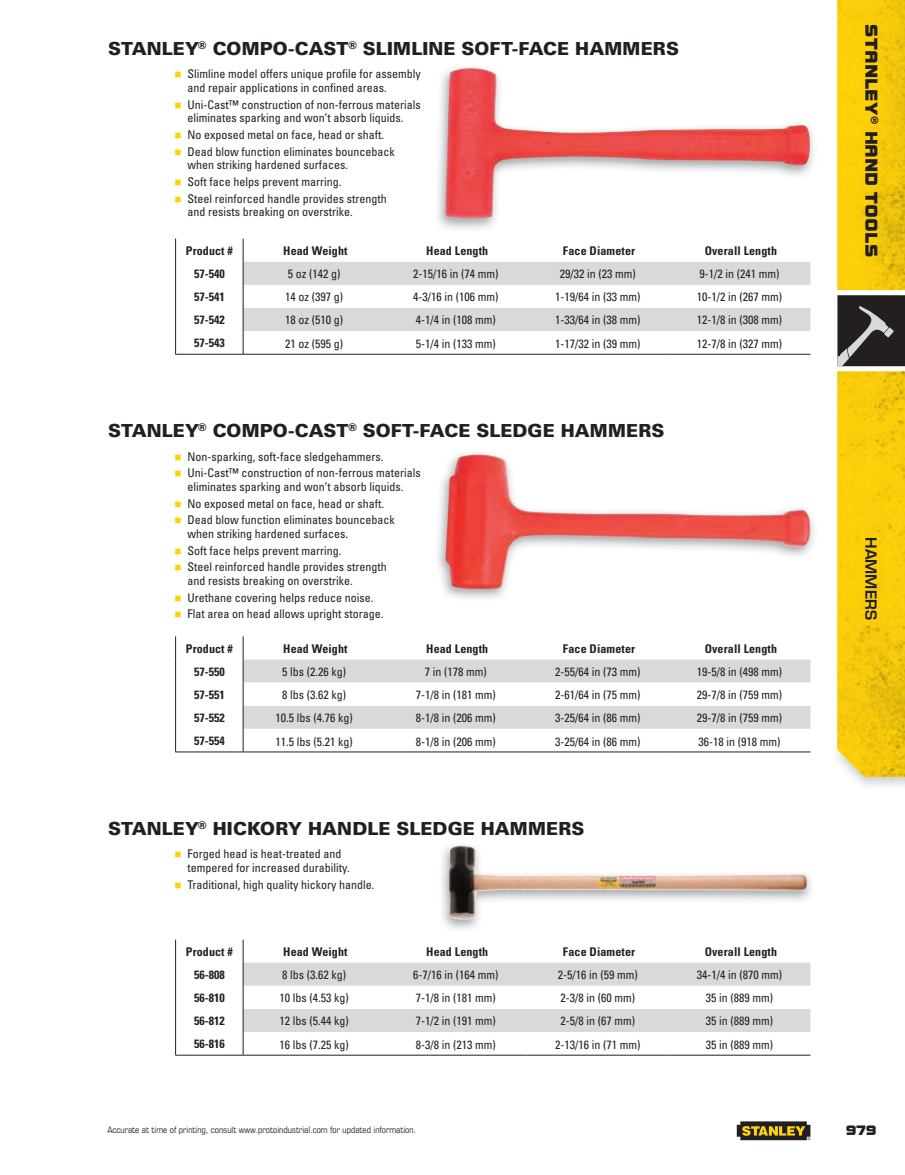
<style>
.page{position:relative;width:905px;height:1175px;background:#fff}
.page>*{position:absolute;margin:0;border:0;box-sizing:border-box;transform-origin:0 0}
.t1{font:900 18px "Univers";letter-spacing:.005em;color:#231f20}
.t2{font:18px "Bolt EF";color:#231f20}
.t3{font:600 15px "Eurostile LT Std";color:#231f20}
.t4{font:14.25px "Bolt EF";color:#231f20}
.t5{font:condensed 12px/13.5px "Univers";color:#231f20}
.t6{font:700 condensed 12px "Univers";letter-spacing:.01em;color:#231f20}
.t7{font:condensed 9px "Eurostile LT Std";color:#231f20}
.s1{color:#fed20e}
</style>
<div class="page">
<svg style="left:176px;top:285px;width:67px;height:69px"></svg>
<hr style="left:243px;top:354px;width:142px;height:1px;background:#231f20">
<hr style="left:385px;top:354px;width:141px;height:1px;background:#231f20">
<hr style="left:526px;top:354px;width:142px;height:1px;background:#231f20">
<hr style="left:668px;top:354px;width:142px;height:1px;background:#231f20">
<svg style="left:175px;top:239px;width:1px;height:115px"></svg>
<svg style="left:243px;top:239px;width:567px;height:115px"></svg>
<hr style="left:175px;top:354px;width:68px;height:1px;background:#231f20">
<hr style="left:243px;top:751px;width:142px;height:1px;background:#231f20">
<hr style="left:385px;top:751px;width:141px;height:1px;background:#231f20">
<hr style="left:526px;top:751px;width:142px;height:1px;background:#231f20">
<hr style="left:668px;top:751px;width:142px;height:1px;background:#231f20">
<svg style="left:175px;top:636px;width:1px;height:115px"></svg>
<svg style="left:243px;top:636px;width:567px;height:115px"></svg>
<hr style="left:175px;top:751px;width:68px;height:1px;background:#231f20">
<hr style="left:243px;top:1054px;width:142px;height:1px;background:#231f20">
<hr style="left:385px;top:1054px;width:141px;height:1px;background:#231f20">
<hr style="left:526px;top:1054px;width:142px;height:1px;background:#231f20">
<hr style="left:668px;top:1054px;width:142px;height:1px;background:#231f20">
<svg style="left:175px;top:939px;width:1px;height:115px"></svg>
<svg style="left:243px;top:939px;width:567px;height:115px"></svg>
<hr style="left:175px;top:1054px;width:68px;height:1px;background:#231f20">
<img style="left:437px;top:67px;width:377px;height:162px">
<img style="left:445px;top:68px;width:365px;height:151px">
<img style="left:438px;top:453px;width:376px;height:146px">
<img style="left:445px;top:454px;width:365px;height:137px">
<img style="left:441px;top:845px;width:370px;height:85px">
<img style="left:449px;top:846px;width:358px;height:74px">
<img style="left:854px;top:776px;width:50px;height:10px">
<img style="left:837px;top:0;width:67px;height:776px">
<svg style="left:837px;top:290px;width:67px;height:81px;background:#545152"></svg>
<svg style="left:736px;top:1121px;width:74px;height:19px"></svg>
<h1 class="t1" style="left:108px;top:37px;width:572px">STANLEY<sup>®</sup> COMPO-CAST<sup>®</sup> SLIMLINE SOFT-FACE HAMMERS</h1>
<p class="t5" style="left:187px;top:67px;width:235px;text-indent:-13px"><span class="s1">■</span> Slimline model offers unique profile for assembly and repair applications in confined areas.</p>
<p class="t5" style="left:174px;top:97px;width:248px;text-align:center"><span class="s1">■</span> Uni-Cast™ construction of non-ferrous materials eliminates sparking and won’t absorb liquids.</p>
<p class="t5" style="left:174px;top:128px;width:211px"><span class="s1">■</span> No exposed metal on face, head or shaft.</p>
<p class="t5" style="left:187px;top:144px;width:209px;text-indent:-13px"><span class="s1">■</span> Dead blow function eliminates bounceback when striking hardened surfaces.</p>
<p class="t5" style="left:174px;top:175px;width:168px"><span class="s1">■</span> Soft face helps prevent marring.</p>
<p class="t5" style="left:187px;top:191px;width:201px;text-indent:-13px"><span class="s1">■</span> Steel reinforced handle provides strength and resists breaking on overstrike.</p>
<p class="t6" style="left:186px;top:243px;width:48px">Product #</p>
<p class="t6" style="left:283px;top:243px;width:66px">Head Weight</p>
<p class="t6" style="left:426px;top:243px;width:63px">Head Length</p>
<p class="t6" style="left:563px;top:243px;width:74px">Face Diameter</p>
<p class="t6" style="left:704px;top:243px;width:74px">Overall Length</p>
<p class="t6" style="left:194px;top:266px;width:32px">57-540</p>
<p class="t5" style="left:288px;top:267px;width:54px">5 oz (142 g)</p>
<p class="t5" style="left:413px;top:267px;width:87px">2-15/16 in (74 mm)</p>
<p class="t5" style="left:559px;top:267px;width:77px">29/32 in (23 mm)</p>
<p class="t5" style="left:699px;top:267px;width:81px">9-1/2 in (241 mm)</p>
<p class="t6" style="left:194px;top:290px;width:32px">57-541</p>
<p class="t5" style="left:285px;top:290px;width:59px">14 oz (397 g)</p>
<p class="t5" style="left:413px;top:290px;width:87px">4-3/16 in (106 mm)</p>
<p class="t5" style="left:555px;top:290px;width:87px">1-19/64 in (33 mm)</p>
<p class="t5" style="left:696px;top:290px;width:87px">10-1/2 in (267 mm)</p>
<p class="t6" style="left:194px;top:313px;width:32px">57-542</p>
<p class="t5" style="left:285px;top:313px;width:59px">18 oz (510 g)</p>
<p class="t5" style="left:416px;top:313px;width:81px">4-1/4 in (108 mm)</p>
<p class="t5" style="left:555px;top:313px;width:87px">1-33/64 in (38 mm)</p>
<p class="t5" style="left:697px;top:313px;width:87px">12-1/8 in (308 mm)</p>
<p class="t6" style="left:194px;top:336px;width:32px">57-543</p>
<p class="t5" style="left:285px;top:337px;width:59px">21 oz (595 g)</p>
<p class="t5" style="left:416px;top:337px;width:81px">5-1/4 in (133 mm)</p>
<p class="t5" style="left:555px;top:337px;width:87px">1-17/32 in (39 mm)</p>
<p class="t5" style="left:697px;top:337px;width:87px">12-7/8 in (327 mm)</p>
<h1 class="t1" style="left:108px;top:419px;width:558px">STANLEY<sup>®</sup> COMPO-CAST<sup>®</sup> SOFT-FACE SLEDGE HAMMERS</h1>
<p class="t5" style="left:174px;top:449px;width:210px"><span class="s1">■</span> Non-sparking, soft-face sledgehammers.</p>
<p class="t5" style="left:174px;top:466px;width:248px;text-align:center"><span class="s1">■</span> Uni-Cast™ construction of non-ferrous materials eliminates sparking and won’t absorb liquids.</p>
<p class="t5" style="left:174px;top:496px;width:211px"><span class="s1">■</span> No exposed metal on face, head or shaft.</p>
<p class="t5" style="left:187px;top:513px;width:209px;text-indent:-13px"><span class="s1">■</span> Dead blow function eliminates bounceback when striking hardened surfaces.</p>
<p class="t5" style="left:174px;top:543px;width:168px"><span class="s1">■</span> Soft face helps prevent marring.</p>
<p class="t5" style="left:187px;top:560px;width:201px;text-indent:-13px"><span class="s1">■</span> Steel reinforced handle provides strength and resists breaking on overstrike.</p>
<p class="t5" style="left:174px;top:590px;width:200px"><span class="s1">■</span> Urethane covering helps reduce noise.</p>
<p class="t5" style="left:174px;top:607px;width:210px"><span class="s1">■</span> Flat area on head allows upright storage.</p>
<p class="t6" style="left:186px;top:641px;width:48px">Product #</p>
<p class="t6" style="left:283px;top:641px;width:66px">Head Weight</p>
<p class="t6" style="left:426px;top:641px;width:63px">Head Length</p>
<p class="t6" style="left:563px;top:641px;width:74px">Face Diameter</p>
<p class="t6" style="left:704px;top:641px;width:74px">Overall Length</p>
<p class="t6" style="left:194px;top:664px;width:32px">57-550</p>
<p class="t5" style="left:282px;top:664px;width:65px">5 lbs (2.26 kg)</p>
<p class="t5" style="left:425px;top:664px;width:63px">7 in (178 mm)</p>
<p class="t5" style="left:555px;top:664px;width:87px">2-55/64 in (73 mm)</p>
<p class="t5" style="left:696px;top:664px;width:87px">19-5/8 in (498 mm)</p>
<p class="t6" style="left:194px;top:687px;width:32px">57-551</p>
<p class="t5" style="left:282px;top:687px;width:65px">8 lbs (3.62 kg)</p>
<p class="t5" style="left:416px;top:687px;width:81px">7-1/8 in (181 mm)</p>
<p class="t5" style="left:555px;top:687px;width:87px">2-61/64 in (75 mm)</p>
<p class="t5" style="left:697px;top:687px;width:87px">29-7/8 in (759 mm)</p>
<p class="t6" style="left:194px;top:710px;width:32px">57-552</p>
<p class="t5" style="left:275px;top:711px;width:79px">10.5 lbs (4.76 kg)</p>
<p class="t5" style="left:416px;top:711px;width:81px">8-1/8 in (206 mm)</p>
<p class="t5" style="left:555px;top:711px;width:87px">3-25/64 in (86 mm)</p>
<p class="t5" style="left:697px;top:711px;width:87px">29-7/8 in (759 mm)</p>
<p class="t6" style="left:194px;top:733px;width:32px">57-554</p>
<p class="t5" style="left:275px;top:734px;width:79px">11.5 lbs (5.21 kg)</p>
<p class="t5" style="left:416px;top:734px;width:81px">8-1/8 in (206 mm)</p>
<p class="t5" style="left:555px;top:734px;width:87px">3-25/64 in (86 mm)</p>
<p class="t5" style="left:698px;top:734px;width:83px">36-18 in (918 mm)</p>
<h1 class="t1" style="left:108px;top:817px;width:478px">STANLEY<sup>®</sup> HICKORY HANDLE SLEDGE HAMMERS</h1>
<p class="t5" style="left:187px;top:847px;width:164px;text-indent:-13px"><span class="s1">■</span> Forged head is heat-treated and tempered for increased durability.</p>
<p class="t5" style="left:174px;top:877px;width:201px"><span class="s1">■</span> Traditional, high quality hickory handle.</p>
<p class="t6" style="left:186px;top:944px;width:48px">Product #</p>
<p class="t6" style="left:283px;top:944px;width:66px">Head Weight</p>
<p class="t6" style="left:426px;top:944px;width:63px">Head Length</p>
<p class="t6" style="left:563px;top:944px;width:74px">Face Diameter</p>
<p class="t6" style="left:704px;top:944px;width:74px">Overall Length</p>
<p class="t6" style="left:194px;top:967px;width:32px">56-808</p>
<p class="t5" style="left:282px;top:968px;width:65px">8 lbs (3.62 kg)</p>
<p class="t5" style="left:413px;top:968px;width:87px">6-7/16 in (164 mm)</p>
<p class="t5" style="left:557px;top:968px;width:81px">2-5/16 in (59 mm)</p>
<p class="t5" style="left:696px;top:968px;width:87px">34-1/4 in (870 mm)</p>
<p class="t6" style="left:194px;top:990px;width:32px">56-810</p>
<p class="t5" style="left:279px;top:991px;width:71px">10 lbs (4.53 kg)</p>
<p class="t5" style="left:416px;top:991px;width:81px">7-1/8 in (181 mm)</p>
<p class="t5" style="left:560px;top:991px;width:76px">2-3/8 in (60 mm)</p>
<p class="t5" style="left:705px;top:991px;width:69px">35 in (889 mm)</p>
<p class="t6" style="left:194px;top:1013px;width:32px">56-812</p>
<p class="t5" style="left:279px;top:1014px;width:71px">12 lbs (5.44 kg)</p>
<p class="t5" style="left:416px;top:1014px;width:81px">7-1/2 in (191 mm)</p>
<p class="t5" style="left:560px;top:1014px;width:76px">2-5/8 in (67 mm)</p>
<p class="t5" style="left:705px;top:1014px;width:69px">35 in (889 mm)</p>
<p class="t6" style="left:194px;top:1036px;width:32px">56-816</p>
<p class="t5" style="left:279px;top:1037px;width:71px">16 lbs (7.25 kg)</p>
<p class="t5" style="left:416px;top:1037px;width:81px">8-3/8 in (213 mm)</p>
<p class="t5" style="left:555px;top:1037px;width:87px">2-13/16 in (71 mm)</p>
<p class="t5" style="left:705px;top:1037px;width:69px">35 in (889 mm)</p>
<p class="t7" style="left:107px;top:1124px;width:310px">Accurate at time of printing, consult www.protoindustrial.com for updated information.</p>
<h1 class="t2" style="left:881px;top:24px;width:234px;rotate:90deg">Stanley® Hand toolS</h1>
<p class="t3" style="left:880px;top:537px;width:84px;rotate:90deg">HAMMERS</p>
<p class="t4" style="left:845px;top:1122px;width:33px">979</p>
</div>
